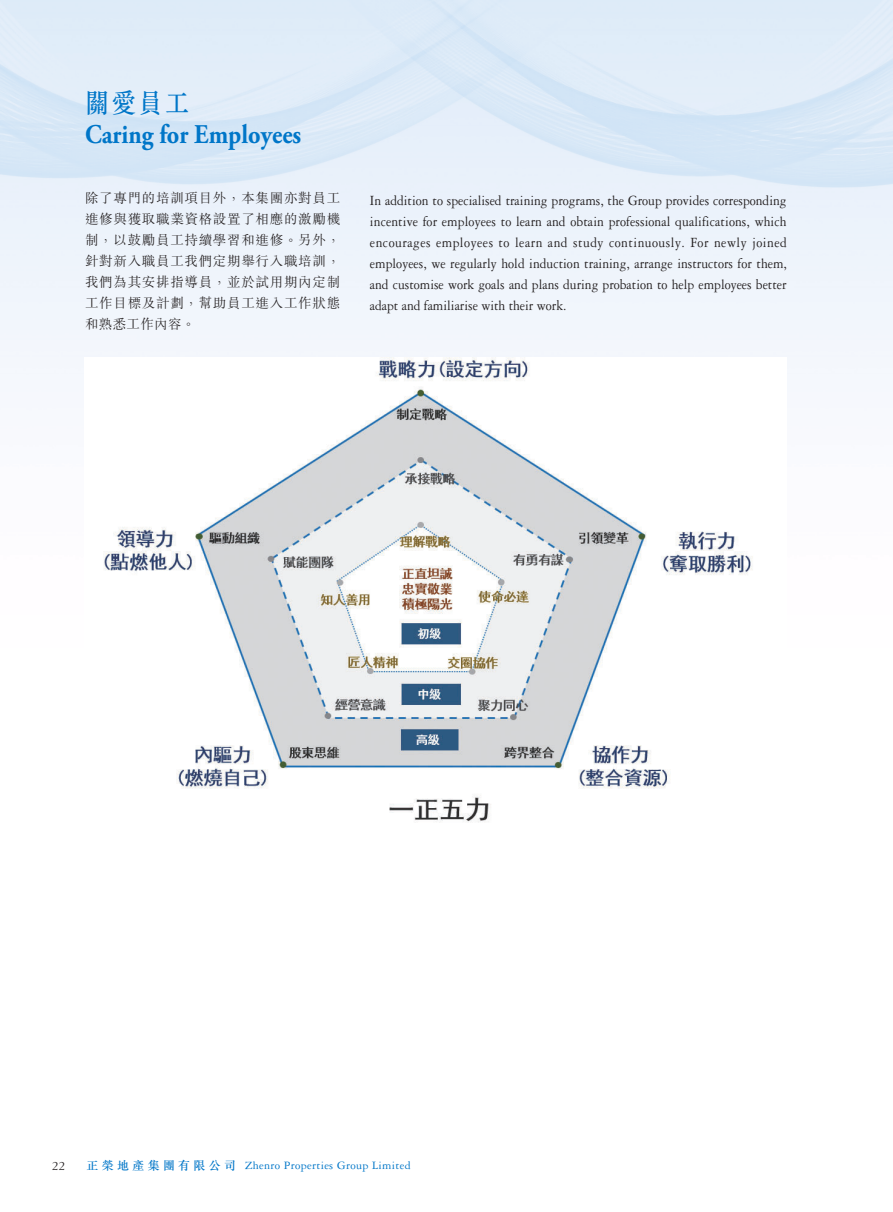
<style>
.page{position:relative;width:893px;height:1212px;background:#fff}
.page>*{position:absolute;margin:0;border:0;box-sizing:border-box;transform-origin:0 0}
.t1{font:700 27px "Adobe Garamond Pro";color:#0076c8;scale:.9 1}
.t2{font:500 27px "M Sung HK";color:#0076c8;scale:.9 1}
.t3{font:15px/21px "Garamond 3 LT Std";color:#231f20;text-align:justify;scale:.9 1}
.t4{font:300 13.5px/21px "M Sung HK";letter-spacing:.055em;color:#231f20;text-align:justify}
.t5{font:13.5px "Garamond 3 LT Std";color:#231f20}
.t6{font:12px "Garamond 3 LT Std";letter-spacing:.025em;color:#0076c8}
.s1{font-family:"M Sung HK";font-weight:500}
</style>
<div class="page">
<img style="left:103px;top:357px;width:650px;height:466px">
<h1 class="t2" style="left:85px;top:85px;width:118px">關愛員工</h1>
<h1 class="t1" style="left:85px;top:119px;width:242px">Caring for Employees</h1>
<p class="t4" style="left:85px;top:187px;width:257px">除了專門的培訓項目外，本集團亦對員工進修與獲取職業資格設置了相應的激勵機制，以鼓勵員工持續學習和進修。另外，針對新入職員工我們定期舉行入職培訓，我們為其安排指導員，並於試用期內定制工作目標及計劃，幫助員工進入工作狀態和熟悉工作內容。</p>
<p class="t3" style="left:370px;top:190px;width:465px">In addition to specialised training programs, the Group provides corresponding incentive for employees to learn and obtain professional qualifications, which encourages employees to learn and study continuously. For newly joined employees, we regularly hold induction training, arrange instructors for them, and customise work goals and plans during probation to help employees better adapt and familiarise with their work.</p>
<p class="t5" style="left:52px;top:1158px;width:15px">22</p>
<p class="t6" style="left:87px;top:1159px;width:326px"><span class="s1">正榮地產集團有限公司</span> Zhenro Properties Group Limited</p>
</div>
